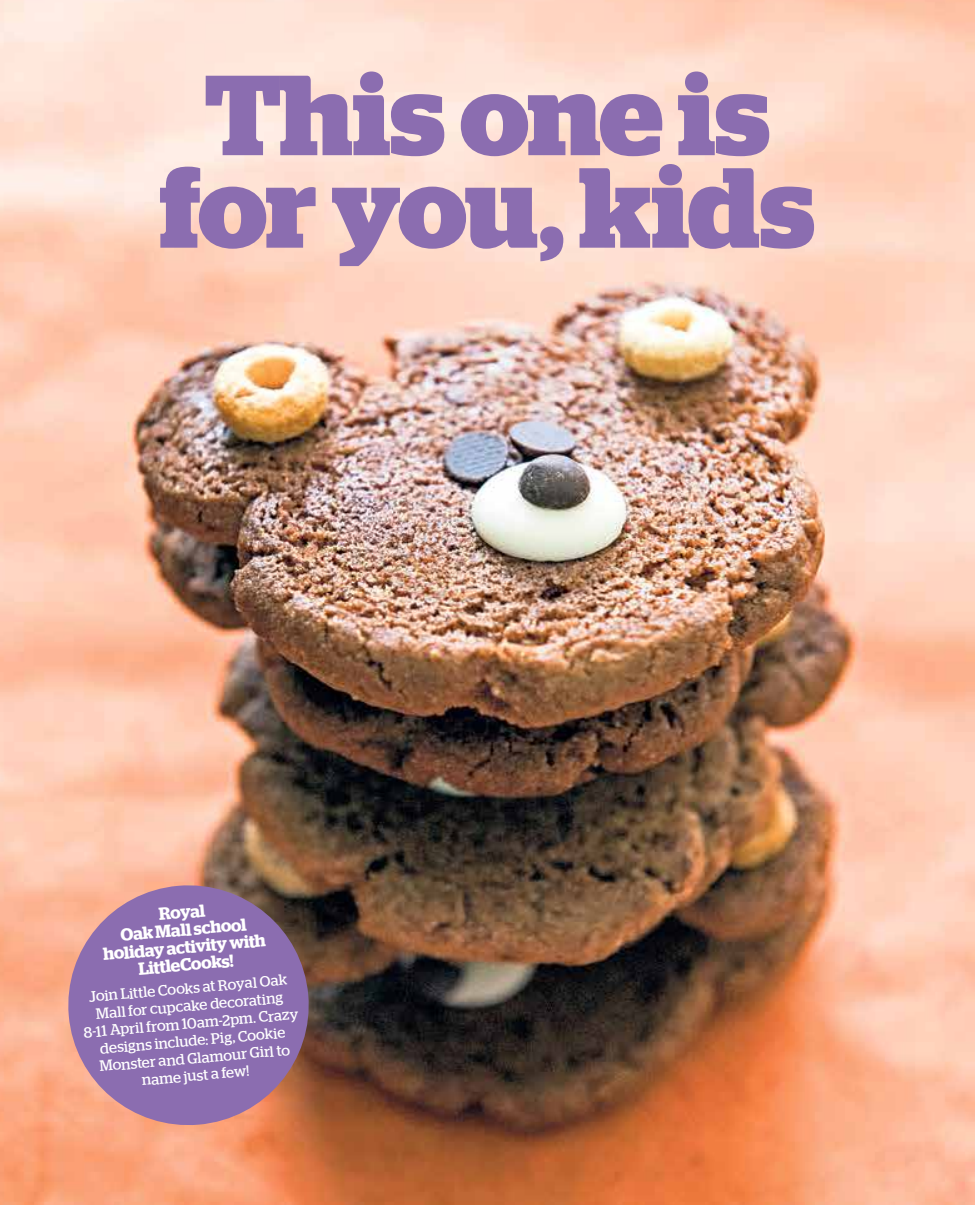
<style>
.page{position:relative;width:975px;height:1205px;background:#fff}
.page>*{position:absolute;margin:0;border:0;box-sizing:border-box;transform-origin:0 0}
.t1{font:700 113.5px/92.5px "Stag";letter-spacing:-.015em;color:#8b6db0;text-align:center}
.t2{font:600 17.5px/17.5px "Stag";color:#fff;text-align:center}
.t3{font:15px/17.5px "Stag";color:#fff;text-align:center}
</style>
<div class="page">
<img style="left:0;top:0;width:974px;height:1205px">
<svg style="left:63px;top:880px;width:251px;height:250px;background:#9b749b"></svg>
<h1 class="t1" style="left:159px;top:69px;width:657px">This one is for you, kids</h1>
<p class="t2" style="left:99px;top:910px;width:164px;rotate:-5deg">Royal<br>Oak Mall school holiday activity with<br>LittleCooks!</p>
<p class="t3" style="left:80px;top:988px;width:217px;rotate:-5deg">Join Little Cooks at Royal Oak<br>Mall for cupcake decorating<br>8-11 April from 10am-2pm. Crazy designs include: Pig, Cookie<br>Monster and Glamour Girl to name just a few!</p>
</div>
